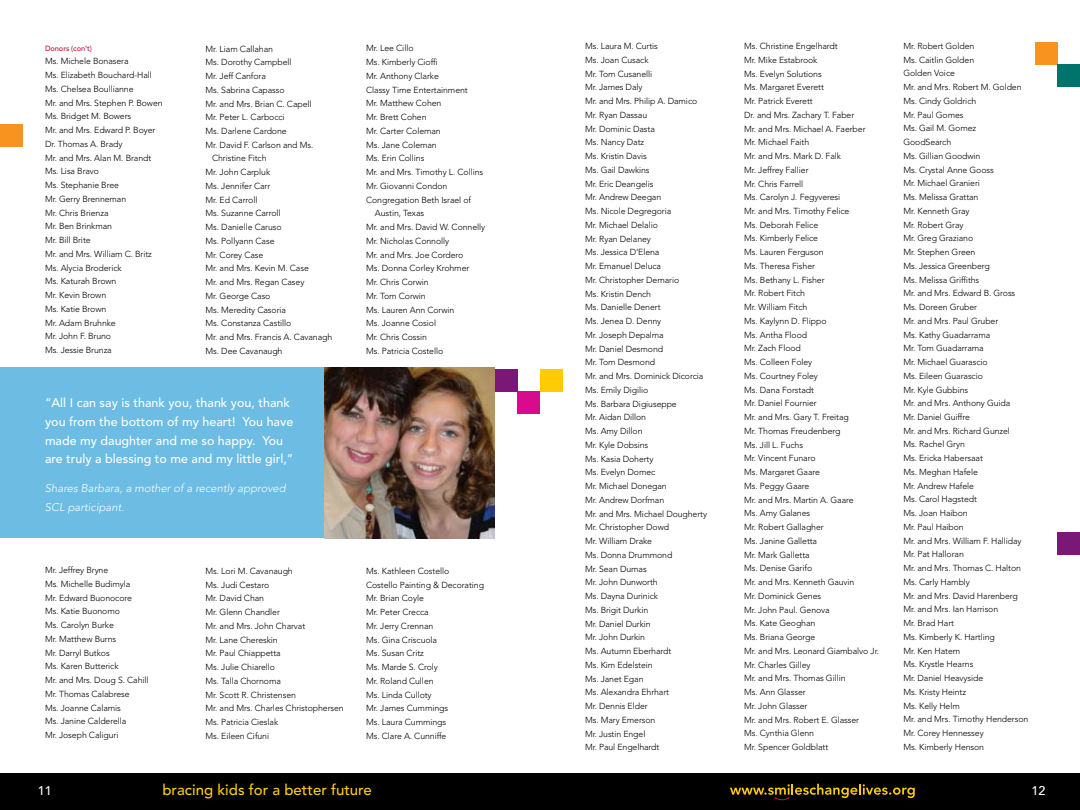
<style>
.page{position:relative;width:1080px;height:810px;background:#fff}
.page>*{position:absolute;margin:0;border:0;box-sizing:border-box;transform-origin:0 0}
.t1{font:500 15px "Avenir";color:#ffcb05}
.t2{font:500 12.5px/18.8px "Avenir";color:#fff}
.t3{font:italic 300 11.25px/18.8px "Avenir";color:#fff}
.t4{font:300 8.75px/13.8px "Avenir";letter-spacing:-.01em;color:#000}
.t5{font:500 7.5px "Avenir";letter-spacing:-.01em;color:#c41039}
</style>
<div class="page">
<div style="left:0;top:773px;width:1080px;height:37px;background:#000"></div>
<div style="left:1035px;top:42px;width:23px;height:23px;background:#f7931e"></div>
<div style="left:1057px;top:64px;width:23px;height:23px;background:#00746a"></div>
<div style="left:517px;top:391px;width:23px;height:23px;background:#d70b8c"></div>
<div style="left:540px;top:369px;width:23px;height:22px;background:#ffcb05"></div>
<div style="left:1057px;top:532px;width:23px;height:23px;background:#7a1878"></div>
<div style="left:0;top:368px;width:326px;height:170px;background:#6cbce3"></div>
<img style="left:325px;top:368px;width:170px;height:170px">
<div style="left:495px;top:369px;width:22px;height:23px;background:#7a1878"></div>
<div style="left:0;top:124px;width:23px;height:23px;background:#f7931e"></div>
<p class="t5" style="left:45px;top:44px;width:48px">Donors (con’t)</p>
<p class="t4" style="left:45px;top:55px;width:119px">Ms. Michele Bonasera<br>Ms. Elizabeth Bouchard-Hall<br>Ms. Chelsea Boullianne<br>Mr. and Mrs. Stephen P. Bowen<br>Ms. Bridget M. Bowers<br>Mr. and Mrs. Edward P. Boyer<br>Dr. Thomas A. Brady<br>Mr. and Mrs. Alan M. Brandt<br>Ms. Lisa Bravo<br>Ms. Stephanie Bree<br>Mr. Gerry Brenneman<br>Mr. Chris Brienza<br>Mr. Ben Brinkman<br>Mr. Bill Brite<br>Mr. and Mrs. William C. Britz<br>Ms. Alycia Broderick<br>Ms. Katurah Brown<br>Mr. Kevin Brown<br>Ms. Katie Brown<br>Mr. Adam Bruhnke<br>Mr. John F. Bruno<br>Ms. Jessie Brunza</p>
<p class="t4" style="left:206px;top:42px;width:69px">Mr. Liam Callahan</p>
<p class="t4" style="left:206px;top:55px;width:88px">Ms. Dorothy Campbell</p>
<p class="t4" style="left:206px;top:69px;width:62px">Mr. Jeff Canfora</p>
<p class="t4" style="left:206px;top:83px;width:81px">Ms. Sabrina Capasso</p>
<p class="t4" style="left:206px;top:97px;width:108px">Mr. and Mrs. Brian C. Capell</p>
<p class="t4" style="left:206px;top:110px;width:81px">Mr. Peter L. Carbocci</p>
<p class="t4" style="left:206px;top:124px;width:83px">Ms. Darlene Cardone</p>
<p class="t4" style="left:206px;top:138px;width:109px">Mr. David F. Carlson and Ms.</p>
<p class="t4" style="left:212px;top:152px;width:56px">Christine Fitch</p>
<p class="t4" style="left:206px;top:165px;width:66px">Mr. John Carpluk</p>
<p class="t4" style="left:206px;top:179px;width:66px">Ms. Jennifer Carr</p>
<p class="t4" style="left:206px;top:193px;width:53px">Mr. Ed Carroll</p>
<p class="t4" style="left:206px;top:207px;width:77px">Ms. Suzanne Carroll</p>
<p class="t4" style="left:206px;top:220px;width:78px">Ms. Danielle Caruso</p>
<p class="t4" style="left:206px;top:234px;width:70px">Ms. Pollyann Case</p>
<p class="t4" style="left:206px;top:248px;width:59px">Mr. Corey Case</p>
<p class="t4" style="left:206px;top:262px;width:105px">Mr. and Mrs. Kevin M. Case</p>
<p class="t4" style="left:206px;top:275px;width:100px">Mr. and Mrs. Regan Casey</p>
<p class="t4" style="left:206px;top:289px;width:66px">Mr. George Caso</p>
<p class="t4" style="left:206px;top:303px;width:82px">Ms. Meredity Casoria</p>
<p class="t4" style="left:206px;top:317px;width:87px">Ms. Constanza Castillo</p>
<p class="t4" style="left:206px;top:330px;width:128px">Mr. and Mrs. Francis A. Cavanagh</p>
<p class="t4" style="left:206px;top:344px;width:78px">Ms. Dee Cavanaugh</p>
<h2 class="t2" style="left:45px;top:394px;width:250px">“All I can say is thank you, thank you, thank you from the bottom of my heart! You have made my daughter and me so happy. You are truly a blessing to me and my little girl,”</h2>
<p class="t3" style="left:45px;top:479px;width:242px">Shares Barbara, a mother of a recently approved<br>SCL participant.</p>
<p class="t4" style="left:45px;top:563px;width:105px">Mr. Jeffrey Bryne<br>Ms. Michelle Budimyla<br>Mr. Edward Buonocore<br>Ms. Katie Buonomo<br>Ms. Carolyn Burke<br>Mr. Matthew Burns<br>Mr. Darryl Butkos<br>Ms. Karen Butterick<br>Mr. and Mrs. Doug S. Cahill<br>Mr. Thomas Calabrese<br>Ms. Joanne Calamis<br>Ms. Janine Calderella<br>Mr. Joseph Caliguri</p>
<p class="t4" style="left:206px;top:564px;width:140px">Ms. Lori M. Cavanaugh<br>Ms. Judi Cestaro<br>Mr. David Chan<br>Mr. Glenn Chandler<br>Mr. and Mrs. John Charvat<br>Mr. Lane Chereskin<br>Mr. Paul Chiappetta<br>Ms. Julie Chiarello<br>Ms. Talla Chornoma<br>Mr. Scott R. Christensen<br>Mr. and Mrs. Charles Christophersen<br>Ms. Patricia Cieslak<br>Ms. Eileen Cifuni</p>
<p class="t4" style="left:366px;top:42px;width:49px">Mr. Lee Cillo</p>
<p class="t4" style="left:366px;top:55px;width:73px">Ms. Kimberly Cioffi</p>
<p class="t4" style="left:366px;top:69px;width:74px">Mr. Anthony Clarke</p>
<p class="t4" style="left:366px;top:83px;width:103px">Classy Time Entertainment</p>
<p class="t4" style="left:366px;top:96px;width:77px">Mr. Matthew Cohen</p>
<p class="t4" style="left:366px;top:110px;width:62px">Mr. Brett Cohen</p>
<p class="t4" style="left:366px;top:124px;width:76px">Mr. Carter Coleman</p>
<p class="t4" style="left:366px;top:138px;width:72px">Ms. Jane Coleman</p>
<p class="t4" style="left:366px;top:151px;width:60px">Ms. Erin Collins</p>
<p class="t4" style="left:366px;top:165px;width:119px">Mr. and Mrs. Timothy L. Collins</p>
<p class="t4" style="left:366px;top:179px;width:83px">Mr. Giovanni Condon</p>
<p class="t4" style="left:366px;top:193px;width:107px">Congregation Beth Israel of</p>
<p class="t4" style="left:375px;top:206px;width:51px">Austin, Texas</p>
<p class="t4" style="left:366px;top:220px;width:121px">Mr. and Mrs. David W. Connelly</p>
<p class="t4" style="left:366px;top:234px;width:85px">Mr. Nicholas Connolly</p>
<p class="t4" style="left:366px;top:248px;width:99px">Mr. and Mrs. Joe Cordero</p>
<p class="t4" style="left:366px;top:261px;width:105px">Ms. Donna Corley Krohmer</p>
<p class="t4" style="left:366px;top:275px;width:64px">Mr. Chris Corwin</p>
<p class="t4" style="left:366px;top:289px;width:61px">Mr. Tom Corwin</p>
<p class="t4" style="left:366px;top:303px;width:90px">Ms. Lauren Ann Corwin</p>
<p class="t4" style="left:366px;top:316px;width:71px">Ms. Joanne Cosiol</p>
<p class="t4" style="left:366px;top:330px;width:62px">Mr. Chris Cossin</p>
<p class="t4" style="left:366px;top:344px;width:79px">Ms. Patricia Costello</p>
<p class="t4" style="left:366px;top:564px;width:119px">Ms. Kathleen Costello<br>Costello Painting &amp; Decorating<br>Mr. Brian Coyle<br>Mr. Peter Crecca<br>Mr. Jerry Crennan<br>Ms. Gina Criscuola<br>Ms. Susan Critz<br>Ms. Marde S. Croly<br>Mr. Roland Cullen<br>Ms. Linda Culloty<br>Mr. James Cummings<br>Ms. Laura Cummings<br>Ms. Clare A. Cunniffe</p>
<p class="t4" style="left:585px;top:39px;width:124px">Ms. Laura M. Curtis<br>Ms. Joan Cusack<br>Mr. Tom Cusanelli<br>Mr. James Daly<br>Mr. and Mrs. Philip A. Damico<br>Mr. Ryan Dassau<br>Mr. Dominic Dasta<br>Ms. Nancy Datz<br>Ms. Kristin Davis<br>Ms. Gail Dawkins<br>Mr. Eric Deangelis<br>Mr. Andrew Deegan<br>Ms. Nicole Degregoria<br>Mr. Michael Delalio<br>Mr. Ryan Delaney<br>Ms. Jessica D’Elena<br>Mr. Emanuel Deluca<br>Mr. Christopher Demario<br>Ms. Kristin Dench<br>Ms. Danielle Denert<br>Ms. Jenea D. Denny<br>Mr. Joseph Depalma<br>Mr. Daniel Desmond<br>Mr. Tom Desmond<br>Mr. and Mrs. Dominick Dicorcia<br>Ms. Emily Digilio<br>Ms. Barbara Digiuseppe<br>Mr. Aidan Dillon<br>Ms. Amy Dillon<br>Mr. Kyle Dobsins<br>Ms. Kasia Doherty<br>Ms. Evelyn Domec<br>Mr. Michael Donegan<br>Mr. Andrew Dorfman<br>Mr. and Mrs. Michael Dougherty<br>Mr. Christopher Dowd<br>Mr. William Drake<br>Ms. Donna Drummond<br>Mr. Sean Dumas<br>Mr. John Dunworth<br>Ms. Dayna Durinick<br>Ms. Brigit Durkin<br>Mr. Daniel Durkin<br>Mr. John Durkin<br>Ms. Autumn Eberhardt<br>Ms. Kim Edelstein<br>Ms. Janet Egan<br>Ms. Alexandra Ehrhart<br>Mr. Dennis Elder<br>Ms. Mary Emerson<br>Mr. Justin Engel<br>Mr. Paul Engelhardt</p>
<p class="t4" style="left:744px;top:39px;width:136px">Ms. Christine Engelhardt<br>Mr. Mike Estabrook<br>Ms. Evelyn Solutions<br>Ms. Margaret Everett<br>Mr. Patrick Everett<br>Dr. and Mrs. Zachary T. Faber<br>Mr. and Mrs. Michael A. Faerber<br>Mr. Michael Faith<br>Mr. and Mrs. Mark D. Falk<br>Mr. Jeffrey Fallier<br>Mr. Chris Farrell<br>Ms. Carolyn J. Fegyveresi<br>Mr. and Mrs. Timothy Felice<br>Ms. Deborah Felice<br>Ms. Kimberly Felice<br>Ms. Lauren Ferguson<br>Ms. Theresa Fisher<br>Ms. Bethany L. Fisher<br>Mr. Robert Fitch<br>Mr. William Fitch<br>Ms. Kaylynn D. Flippo<br>Ms. Antha Flood<br>Mr. Zach Flood<br>Ms. Colleen Foley<br>Ms. Courtney Foley<br>Ms. Dana Forstadt<br>Mr. Daniel Fournier<br>Mr. and Mrs. Gary T. Freitag<br>Mr. Thomas Freudenberg<br>Ms. Jill L. Fuchs<br>Mr. Vincent Funaro<br>Ms. Margaret Gaare<br>Ms. Peggy Gaare<br>Mr. and Mrs. Martin A. Gaare<br>Ms. Amy Galanes<br>Mr. Robert Gallagher<br>Ms. Janine Galletta<br>Mr. Mark Galletta<br>Ms. Denise Garifo<br>Mr. and Mrs. Kenneth Gauvin<br>Mr. Dominick Genes<br>Mr. John Paul. Genova<br>Ms. Kate Geoghan<br>Ms. Briana George<br>Mr. and Mrs. Leonard Giambalvo Jr.<br>Mr. Charles Gilley<br>Mr. and Mrs. Thomas Gillin<br>Ms. Ann Glasser<br>Mr. John Glasser<br>Mr. and Mrs. Robert E. Glasser<br>Ms. Cynthia Glenn<br>Mr. Spencer Goldblatt</p>
<p class="t4" style="left:903px;top:39px;width:126px">Mr. Robert Golden<br>Ms. Caitlin Golden<br>Golden Voice<br>Mr. and Mrs. Robert M. Golden<br>Ms. Cindy Goldrich<br>Mr. Paul Gomes<br>Ms. Gail M. Gomez<br>GoodSearch<br>Ms. Gillian Goodwin<br>Ms. Crystal Anne Gooss<br>Mr. Michael Granieri<br>Ms. Melissa Grattan<br>Mr. Kenneth Gray<br>Mr. Robert Gray<br>Mr. Greg Graziano<br>Mr. Stephen Green<br>Ms. Jessica Greenberg<br>Ms. Melissa Griffiths<br>Mr. and Mrs. Edward B. Gross<br>Ms. Doreen Gruber<br>Mr. and Mrs. Paul Gruber<br>Ms. Kathy Guadarrama<br>Mr. Tom Guadarrama<br>Mr. Michael Guarascio<br>Ms. Eileen Guarascio<br>Mr. Kyle Gubbins<br>Mr. and Mrs. Anthony Guida<br>Mr. Daniel Guiffre<br>Mr. and Mrs. Richard Gunzel<br>Ms. Rachel Gryn<br>Ms. Ericka Habersaat<br>Ms. Meghan Hafele<br>Mr. Andrew Hafele<br>Ms. Carol Hagstedt<br>Ms. Joan Haibon<br>Mr. Paul Haibon<br>Mr. and Mrs. William F. Halliday<br>Mr. Pat Halloran<br>Mr. and Mrs. Thomas C. Halton<br>Ms. Carly Hambly<br>Mr. and Mrs. David Harenberg<br>Mr. and Mrs. Ian Harrison<br>Mr. Brad Hart<br>Ms. Kimberly K. Hartling<br>Mr. Ken Hatem<br>Ms. Krystle Hearns<br>Mr. Daniel Heavyside<br>Ms. Kristy Heintz<br>Ms. Kelly Helm<br>Mr. and Mrs. Timothy Henderson<br>Mr. Corey Hennessey<br>Ms. Kimberly Henson</p>
<h1 class="t1" style="left:162px;top:781px;width:211px">bracing kids for a better future</h1>
<h2 class="t2" style="left:38px;top:781px;width:15px">11</h2>
<h2 class="t2" style="left:1031px;top:781px;width:15px">12</h2>
</div>
